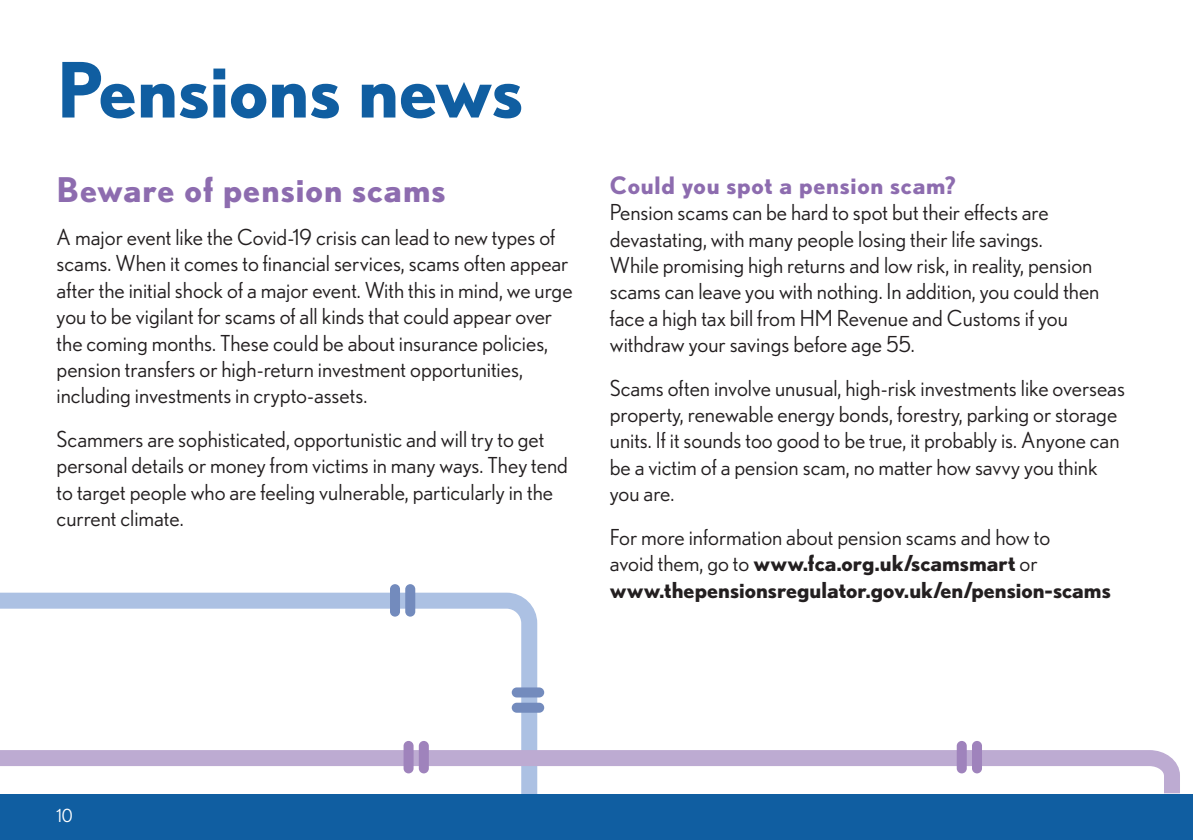
<style>
.page{position:relative;width:1193px;height:840px;background:#fff}
.page>*{position:absolute;margin:0;border:0;box-sizing:border-box;transform-origin:0 0}
.t1{font:700 76px "Nobel";color:#105ea1}
.t2{font:700 34px "Nobel";letter-spacing:.03em;color:#8d6caf}
.t3{font:700 24px "Nobel";letter-spacing:.03em;color:#8d6caf}
.t4{font:22px/26.4px "Nobel";color:#231f20}
.t5{font:700 22px/26.4px "Nobel";color:#231f20}
.t6{font:18px "Nobel";color:#fff}
.s1{font-weight:400}
</style>
<div class="page">
<svg style="left:0;top:584px;width:545px;height:158px"></svg>
<div style="left:390px;top:584px;width:10px;height:32px;background:#738bbd;border-radius:5px"></div>
<div style="left:405px;top:584px;width:10px;height:32px;background:#738bbd;border-radius:5px"></div>
<div style="left:511px;top:702px;width:33px;height:10px;background:#738bbd;border-radius:5px"></div>
<div style="left:511px;top:687px;width:33px;height:10px;background:#738bbd;border-radius:5px"></div>
<svg style="left:0;top:742px;width:1187px;height:98px"></svg>
<div style="left:971px;top:741px;width:10px;height:32px;background:#9f83bc;border-radius:5px"></div>
<div style="left:956px;top:741px;width:10px;height:32px;background:#9f83bc;border-radius:5px"></div>
<div style="left:418px;top:741px;width:11px;height:32px;background:#9f83bc;border-radius:5px"></div>
<div style="left:403px;top:741px;width:10px;height:32px;background:#9f83bc;border-radius:5px"></div>
<h1 class="t1" style="left:57px;top:45px;width:468px">Pensions news</h1>
<h2 class="t2" style="left:57px;top:169px;width:390px">Beware of pension scams</h2>
<p class="t4" style="left:57px;top:224px;width:517px">A major event like the Covid-19 crisis can lead to new types of scams. When it comes to financial services, scams often appear after the initial shock of a major event. With this in mind, we urge you to be vigilant for scams of all kinds that could appear over the coming months. These could be about insurance policies, pension transfers or high-return investment opportunities, including investments in crypto-assets.</p>
<p class="t4" style="left:57px;top:425px;width:513px">Scammers are sophisticated, opportunistic and will try to get personal details or money from victims in many ways. They tend to target people who are feeling vulnerable, particularly in the current climate.</p>
<p class="t3" style="left:609px;top:171px;width:347px">Could you spot a pension scam?</p>
<p class="t4" style="left:609px;top:199px;width:491px">Pension scams can be hard to spot but their effects are devastating, with many people losing their life savings.<br>While promising high returns and low risk, in reality, pension scams can leave you with nothing. In addition, you could then face a high tax bill from HM Revenue and Customs if you withdraw your savings before age 55.</p>
<p class="t4" style="left:609px;top:374px;width:516px">Scams often involve unusual, high-risk investments like overseas property, renewable energy bonds, forestry, parking or storage units. If it sounds too good to be true, it probably is. Anyone can be a victim of a pension scam, no matter how savvy you think you are.</p>
<p class="t5" style="left:609px;top:523px;width:502px"><span class="s1">For more information about pension scams and how to<br>avoid them, go to</span> www.fca.org.uk/scamsmart <span class="s1">or </span>www.thepensionsregulator.gov.uk/en/pension-scams</p>
<p class="t6" style="left:56px;top:805px;width:18px">10</p>
</div>
